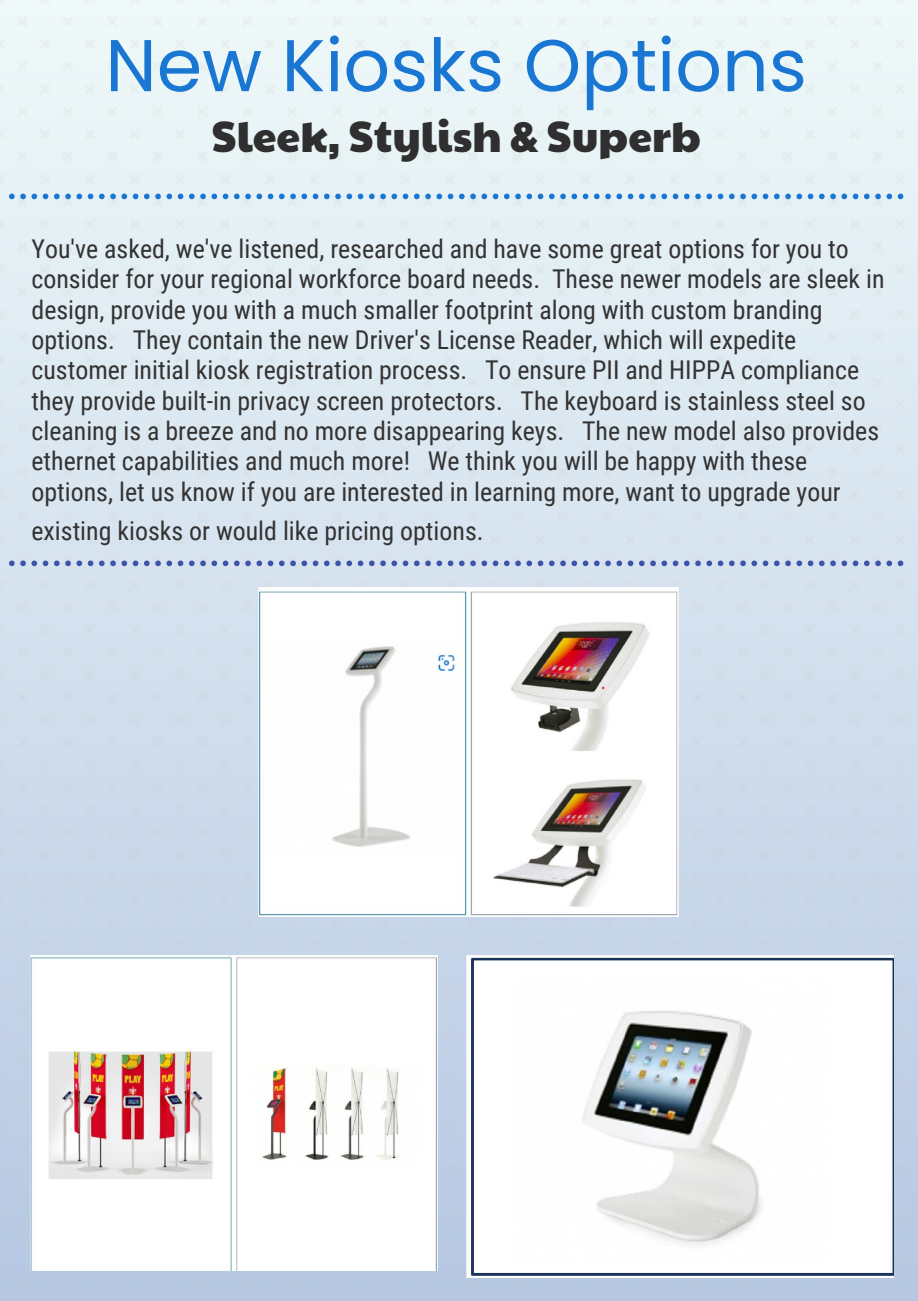
<style>
.page{position:relative;width:918px;height:1301px;background:#fff}
.page>*{position:absolute;margin:0;border:0;box-sizing:border-box;transform-origin:0 0}
.t1{font:73.2px "Poppins";color:#1976d2}
.t2{font:42.75px "Paytone One";color:#2f2f2f}
.t3{font:25.8px/30.3px "Roboto Condensed";color:#333}
</style>
<div class="page">
<div style="left:0;top:0;width:918px;height:1300px;background:linear-gradient(to bottom,#eef8f8,#b8c8e2)"></div>
<svg style="left:9px;top:560px;width:17px;height:6px"></svg>
<svg style="left:32px;top:560px;width:5px;height:6px"></svg>
<svg style="left:43px;top:560px;width:5px;height:6px"></svg>
<svg style="left:54px;top:560px;width:28px;height:6px"></svg>
<svg style="left:88px;top:560px;width:5px;height:6px"></svg>
<svg style="left:99px;top:560px;width:17px;height:6px"></svg>
<svg style="left:122px;top:560px;width:5px;height:6px"></svg>
<svg style="left:133px;top:560px;width:5px;height:6px"></svg>
<svg style="left:144px;top:560px;width:28px;height:6px"></svg>
<svg style="left:178px;top:560px;width:5px;height:6px"></svg>
<svg style="left:189px;top:560px;width:17px;height:6px"></svg>
<svg style="left:212px;top:560px;width:5px;height:6px"></svg>
<svg style="left:223px;top:560px;width:5px;height:6px"></svg>
<svg style="left:234px;top:560px;width:28px;height:6px"></svg>
<svg style="left:268px;top:560px;width:5px;height:6px"></svg>
<svg style="left:279px;top:560px;width:17px;height:6px"></svg>
<svg style="left:302px;top:560px;width:5px;height:6px"></svg>
<svg style="left:313px;top:560px;width:5px;height:6px"></svg>
<svg style="left:324px;top:560px;width:28px;height:6px"></svg>
<svg style="left:358px;top:560px;width:5px;height:6px"></svg>
<svg style="left:369px;top:560px;width:17px;height:6px"></svg>
<svg style="left:392px;top:560px;width:5px;height:6px"></svg>
<svg style="left:403px;top:560px;width:5px;height:6px"></svg>
<svg style="left:414px;top:560px;width:28px;height:6px"></svg>
<svg style="left:448px;top:560px;width:5px;height:6px"></svg>
<svg style="left:459px;top:560px;width:17px;height:6px"></svg>
<svg style="left:482px;top:560px;width:5px;height:6px"></svg>
<svg style="left:493px;top:560px;width:5px;height:6px"></svg>
<svg style="left:504px;top:560px;width:28px;height:6px"></svg>
<svg style="left:538px;top:560px;width:5px;height:6px"></svg>
<svg style="left:549px;top:560px;width:17px;height:6px"></svg>
<svg style="left:572px;top:560px;width:5px;height:6px"></svg>
<svg style="left:583px;top:560px;width:5px;height:6px"></svg>
<svg style="left:594px;top:560px;width:28px;height:6px"></svg>
<svg style="left:628px;top:560px;width:5px;height:6px"></svg>
<svg style="left:639px;top:560px;width:17px;height:6px"></svg>
<svg style="left:662px;top:560px;width:5px;height:6px"></svg>
<svg style="left:673px;top:560px;width:5px;height:6px"></svg>
<svg style="left:684px;top:560px;width:28px;height:6px"></svg>
<svg style="left:718px;top:560px;width:5px;height:6px"></svg>
<svg style="left:729px;top:560px;width:17px;height:6px"></svg>
<svg style="left:752px;top:560px;width:5px;height:6px"></svg>
<svg style="left:763px;top:560px;width:5px;height:6px"></svg>
<svg style="left:774px;top:560px;width:28px;height:6px"></svg>
<svg style="left:808px;top:560px;width:5px;height:6px"></svg>
<svg style="left:819px;top:560px;width:17px;height:6px"></svg>
<svg style="left:842px;top:560px;width:5px;height:6px"></svg>
<svg style="left:853px;top:560px;width:5px;height:6px"></svg>
<svg style="left:864px;top:560px;width:28px;height:6px"></svg>
<svg style="left:898px;top:560px;width:5px;height:6px"></svg>
<svg style="left:9px;top:194px;width:17px;height:5px"></svg>
<svg style="left:32px;top:194px;width:5px;height:5px"></svg>
<svg style="left:43px;top:194px;width:5px;height:5px"></svg>
<svg style="left:54px;top:194px;width:28px;height:5px"></svg>
<svg style="left:88px;top:194px;width:5px;height:5px"></svg>
<svg style="left:99px;top:194px;width:17px;height:5px"></svg>
<svg style="left:122px;top:194px;width:5px;height:5px"></svg>
<svg style="left:133px;top:194px;width:5px;height:5px"></svg>
<svg style="left:144px;top:194px;width:28px;height:5px"></svg>
<svg style="left:178px;top:194px;width:5px;height:5px"></svg>
<svg style="left:189px;top:194px;width:17px;height:5px"></svg>
<svg style="left:212px;top:194px;width:5px;height:5px"></svg>
<svg style="left:223px;top:194px;width:5px;height:5px"></svg>
<svg style="left:234px;top:194px;width:28px;height:5px"></svg>
<svg style="left:268px;top:194px;width:5px;height:5px"></svg>
<svg style="left:279px;top:194px;width:17px;height:5px"></svg>
<svg style="left:302px;top:194px;width:5px;height:5px"></svg>
<svg style="left:313px;top:194px;width:5px;height:5px"></svg>
<svg style="left:324px;top:194px;width:28px;height:5px"></svg>
<svg style="left:358px;top:194px;width:5px;height:5px"></svg>
<svg style="left:369px;top:194px;width:17px;height:5px"></svg>
<svg style="left:392px;top:194px;width:5px;height:5px"></svg>
<svg style="left:403px;top:194px;width:5px;height:5px"></svg>
<svg style="left:414px;top:194px;width:28px;height:5px"></svg>
<svg style="left:448px;top:194px;width:5px;height:5px"></svg>
<svg style="left:459px;top:194px;width:17px;height:5px"></svg>
<svg style="left:482px;top:194px;width:5px;height:5px"></svg>
<svg style="left:493px;top:194px;width:5px;height:5px"></svg>
<svg style="left:504px;top:194px;width:28px;height:5px"></svg>
<svg style="left:538px;top:194px;width:5px;height:5px"></svg>
<svg style="left:549px;top:194px;width:17px;height:5px"></svg>
<svg style="left:572px;top:194px;width:5px;height:5px"></svg>
<svg style="left:583px;top:194px;width:5px;height:5px"></svg>
<svg style="left:594px;top:194px;width:28px;height:5px"></svg>
<svg style="left:628px;top:194px;width:5px;height:5px"></svg>
<svg style="left:639px;top:194px;width:17px;height:5px"></svg>
<svg style="left:662px;top:194px;width:5px;height:5px"></svg>
<svg style="left:673px;top:194px;width:5px;height:5px"></svg>
<svg style="left:684px;top:194px;width:28px;height:5px"></svg>
<svg style="left:718px;top:194px;width:5px;height:5px"></svg>
<svg style="left:729px;top:194px;width:17px;height:5px"></svg>
<svg style="left:752px;top:194px;width:5px;height:5px"></svg>
<svg style="left:763px;top:194px;width:5px;height:5px"></svg>
<svg style="left:774px;top:194px;width:28px;height:5px"></svg>
<svg style="left:808px;top:194px;width:5px;height:5px"></svg>
<svg style="left:819px;top:194px;width:17px;height:5px"></svg>
<svg style="left:842px;top:194px;width:5px;height:5px"></svg>
<svg style="left:853px;top:194px;width:5px;height:5px"></svg>
<svg style="left:864px;top:194px;width:28px;height:5px"></svg>
<svg style="left:898px;top:194px;width:5px;height:5px"></svg>
<img style="left:259px;top:587px;width:419px;height:329px">
<img style="left:30px;top:955px;width:408px;height:315px">
<img style="left:467px;top:955px;width:426px;height:322px">
<h1 class="t1" style="left:105px;top:23px;width:703px">New Kiosks Options</h1>
<h2 class="t2" style="left:211px;top:98px;width:491px">Sleek, Stylish &amp; Superb</h2>
<p class="t3" style="left:32px;top:232px;width:855px">You've asked, we've listened, researched and have some great options for you to consider for your regional workforce board needs. These newer models are sleek in design, provide you with a much smaller footprint along with custom branding options. They contain the new Driver's License Reader, which will expedite customer initial kiosk registration process. To ensure PII and HIPPA compliance they provide built-in privacy screen protectors. The keyboard is stainless steel so cleaning is a breeze and no more disappearing keys. The new model also provides ethernet capabilities and much more! We think you will be happy with these options, let us know if you are interested in learning more, want to upgrade your</p>
<p class="t3" style="left:32px;top:515px;width:454px">existing kiosks or would like pricing options.</p>
</div>
